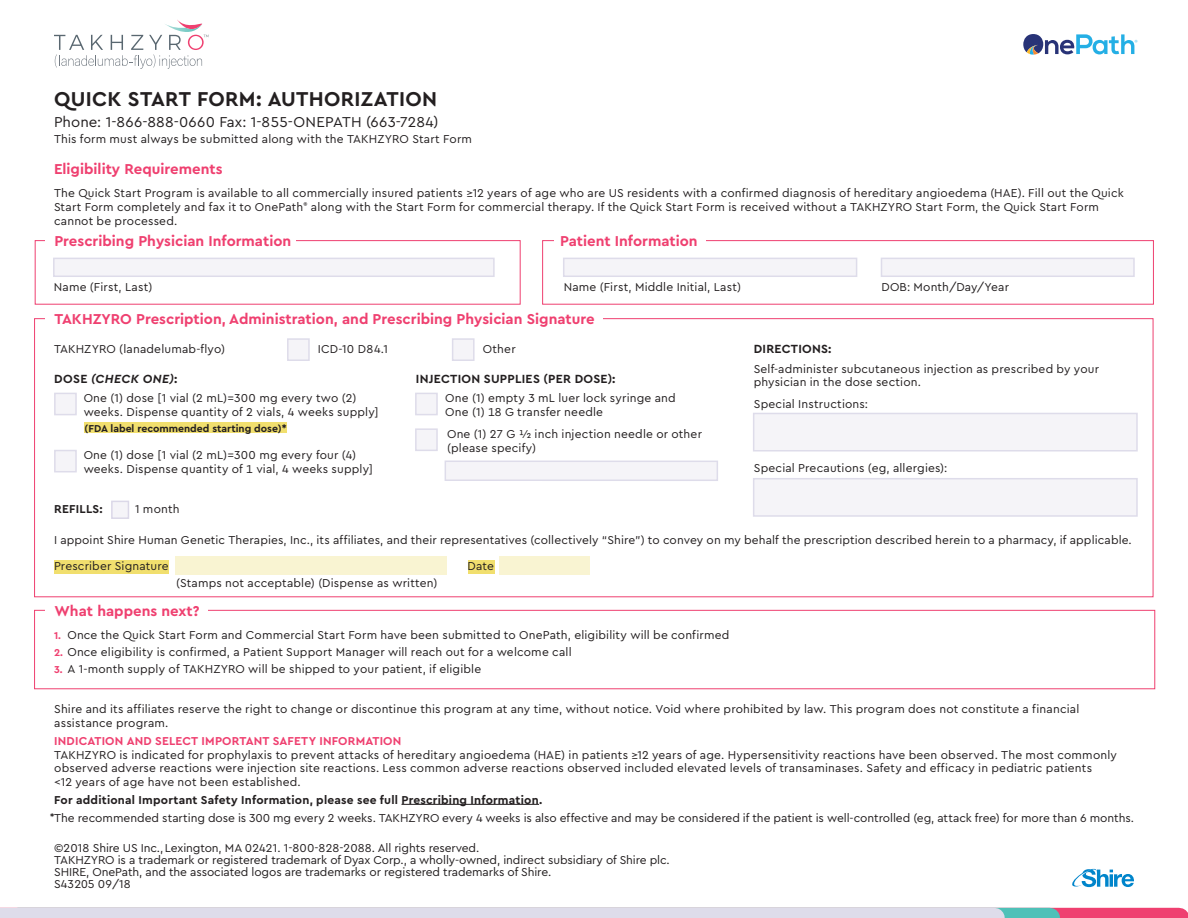
<style>
.page{position:relative;width:1188px;height:918px;background:#fff}
.page>*{position:absolute;margin:0;border:0;box-sizing:border-box;transform-origin:0 0}
.t1{font:700 21px "Cera GR";letter-spacing:.015em;color:#231f20}
.t2{font:700 15px "Cera GR";color:#ef4070}
.body_copy{font:15px "Cera GR";letter-spacing:.01em;color:#231f20}
.Subtitles{font:700 12.3px "Cera GR";letter-spacing:.02em;color:#231f20}
.t3{font:italic 700 12.3px "Cera GR";letter-spacing:.035em;color:#231f20}
.body_copy-2{font:12px/13.8px "Cera GR";letter-spacing:.01em;color:#231f20}
.body_copy-3{font:12px/12px "Cera GR";letter-spacing:-.01em;color:#231f20}
.body_copy-4{font:700 12px "Cera GR";letter-spacing:.015em;color:#231f20}
.t4{font:700 12px "Cera GR";letter-spacing:.015em;color:#ef4070}
.body_copy-5{font:700 10.5px "Cera GR";color:#231f20}
.s1{font-style:normal}
.s2{font-weight:700;font-size:10.5px;color:#ef4070}
</style>
<div class="page">
<div style="left:0;top:908px;width:1179px;height:10px;background:#ef4070"></div>
<svg style="left:994px;top:908px;width:56px;height:10px"></svg>
<div style="left:0;top:908px;width:994px;height:10px;background:#dedcea"></div>
<svg style="left:1023px;top:34px;width:114px;height:21px"></svg>
<svg style="left:54px;top:20px;width:155px;height:49px"></svg>
<svg style="left:542px;top:240px;width:612px;height:65px"></svg>
<div style="left:53px;top:258px;width:442px;height:19px;background:#f5f4f8;border:2px solid #dedcea"></div>
<div style="left:563px;top:258px;width:294px;height:19px;background:#f5f4f8;border:2px solid #dedcea"></div>
<div style="left:35px;top:240px;width:486px;height:65px;border:1px solid #ef4070"></div>
<div style="left:45px;top:234px;width:251px;height:18px;background:#fff"></div>
<div style="left:554px;top:234px;width:152px;height:18px;background:#fff"></div>
<div style="left:175px;top:556px;width:271px;height:19px;background:#f9f4d2"></div>
<div style="left:54px;top:560px;width:115px;height:13px;background:#f1df6e"></div>
<div style="left:499px;top:556px;width:91px;height:19px;background:#f9f4d2"></div>
<div style="left:468px;top:560px;width:27px;height:13px;background:#f1df6e"></div>
<div style="left:287px;top:338px;width:23px;height:23px;background:#f5f4f8;border:2px solid #dedcea"></div>
<div style="left:452px;top:338px;width:23px;height:23px;background:#f5f4f8;border:2px solid #dedcea"></div>
<div style="left:753px;top:413px;width:385px;height:39px;background:#f5f4f8;border:2px solid #dedcea"></div>
<div style="left:753px;top:478px;width:385px;height:39px;background:#f5f4f8;border:2px solid #dedcea"></div>
<div style="left:54px;top:393px;width:23px;height:22px;background:#f5f4f8;border:2px solid #dedcea"></div>
<div style="left:54px;top:450px;width:23px;height:22px;background:#f5f4f8;border:2px solid #dedcea"></div>
<div style="left:415px;top:428px;width:23px;height:23px;background:#f5f4f8;border:2px solid #dedcea"></div>
<div style="left:445px;top:461px;width:272px;height:19px;background:#f5f4f8"></div>
<div style="left:445px;top:461px;width:273px;height:20px;border:2px solid #dedcea"></div>
<div style="left:415px;top:393px;width:23px;height:22px;background:#f5f4f8;border:2px solid #dedcea"></div>
<div style="left:84px;top:422px;width:203px;height:11px;background:#f1df6e"></div>
<div style="left:111px;top:501px;width:18px;height:18px;background:#f5f4f8;border:2px solid #dbd8e8"></div>
<svg style="left:1072px;top:869px;width:62px;height:18px"></svg>
<div style="left:34px;top:610px;width:1121px;height:79px;border:1px solid #ef4070"></div>
<div style="left:45px;top:604px;width:163px;height:12px;background:#fff"></div>
<hr style="left:401px;top:804px;width:138px;height:1px;background:#231f20">
<p class="t1" style="left:54px;top:87px;width:384px">QUICK START FORM: AUTHORIZATION</p>
<p class="body_copy" style="left:54px;top:113px;width:386px">Phone: 1-866-888-0660 Fax: 1-855-ONEPATH (663-7284)</p>
<p class="body_copy-2" style="left:54px;top:132px;width:420px">This form must always be submitted along with the TAKHZYRO Start Form</p>
<p class="t2" style="left:54px;top:161px;width:170px">Eligibility Requirements</p>
<p class="body_copy-2" style="left:54px;top:186px;width:1071px">The Quick Start Program is available to all commercially insured patients ≥12 years of age who are US residents with a confirmed diagnosis of hereditary angioedema (HAE). Fill out the Quick<br>Start Form completely and fax it to OnePath<sup>®</sup> along with the Start Form for commercial therapy. If the Quick Start Form is received without a TAKHZYRO Start Form, the Quick Start Form cannot be processed.</p>
<p class="t2" style="left:54px;top:233px;width:238px">Prescribing Physician Information</p>
<p class="t2" style="left:560px;top:233px;width:139px">Patient Information</p>
<p class="body_copy-2" style="left:54px;top:280px;width:100px">Name (First, Last)</p>
<p class="body_copy-2" style="left:564px;top:280px;width:179px">Name (First, Middle Initial, Last)</p>
<p class="body_copy-2" style="left:881px;top:280px;width:129px">DOB: Month/Day/Year</p>
<p class="t2" style="left:54px;top:311px;width:542px">TAKHZYRO Prescription, Administration, and Prescribing Physician Signature</p>
<p class="body_copy-2" style="left:54px;top:342px;width:173px">TAKHZYRO (lanadelumab-flyo)</p>
<p class="body_copy-2" style="left:318px;top:342px;width:72px">ICD-10 D84.1</p>
<p class="body_copy-2" style="left:483px;top:342px;width:34px">Other</p>
<p class="Subtitles" style="left:754px;top:342px;width:79px">DIRECTIONS:</p>
<p class="body_copy-2" style="left:754px;top:362px;width:347px">Self-administer subcutaneous injection as prescribed by your physician in the dose section.</p>
<p class="body_copy-2" style="left:754px;top:398px;width:116px">Special Instructions:</p>
<p class="Subtitles" style="left:416px;top:372px;width:201px">INJECTION SUPPLIES (PER DOSE):</p>
<p class="body_copy-2" style="left:445px;top:391px;width:232px">One (1) empty 3 mL luer lock syringe and<br>One (1) 18 G transfer needle</p>
<p class="t3" style="left:54px;top:372px;width:125px"><span class="s1">DOSE</span> (CHECK ONE)<span class="s1">:</span></p>
<p class="body_copy-2" style="left:84px;top:391px;width:296px">One (1) dose [1 vial (2 mL)=300 mg every two (2) weeks. Dispense quantity of 2 vials, 4 weeks supply]</p>
<p class="body_copy-2" style="left:84px;top:449px;width:291px">One (1) dose [1 vial (2 mL)=300 mg every four (4) weeks. Dispense quantity of 1 vial, 4 weeks supply]</p>
<p class="body_copy-5" style="left:85px;top:422px;width:203px">(FDA label recommended starting dose)*</p>
<p class="body_copy-2" style="left:447px;top:427px;width:256px">One (1) 27 G 1/2 inch injection needle or other (please specify)</p>
<p class="body_copy-2" style="left:754px;top:461px;width:195px">Special Precautions (eg, allergies):</p>
<p class="body_copy-4" style="left:54px;top:502px;width:50px">REFILLS:</p>
<p class="body_copy-2" style="left:135px;top:502px;width:46px">1 month</p>
<p class="body_copy-2" style="left:54px;top:533px;width:1079px">I appoint Shire Human Genetic Therapies, Inc., its affiliates, and their representatives (collectively “Shire”) to convey on my behalf the prescription described herein to a pharmacy, if applicable.</p>
<p class="body_copy-2" style="left:176px;top:576px;width:263px">(Stamps not acceptable) (Dispense as written)</p>
<p class="body_copy-2" style="left:54px;top:559px;width:116px">Prescriber Signature</p>
<p class="body_copy-2" style="left:468px;top:559px;width:28px">Date</p>
<p class="t2" style="left:54px;top:603px;width:147px">What happens next?</p>
<p class="body_copy-2" style="left:54px;top:628px;width:677px"><span class="s2">1.</span> Once the Quick Start Form and Commercial Start Form have been submitted to OnePath, eligibility will be confirmed</p>
<p class="body_copy-2" style="left:54px;top:645px;width:519px"><span class="s2">2.</span> Once eligibility is confirmed, a Patient Support Manager will reach out for a welcome call</p>
<p class="body_copy-2" style="left:54px;top:662px;width:429px"><span class="s2">3.</span> A 1-month supply of TAKHZYRO will be shipped to your patient, if eligible</p>
<p class="body_copy-2" style="left:54px;top:703px;width:1027px">Shire and its affiliates reserve the right to change or discontinue this program at any time, without notice. Void where prohibited by law. This program does not constitute a financial assistance program.</p>
<p class="t4" style="left:54px;top:735px;width:349px">INDICATION AND SELECT IMPORTANT SAFETY INFORMATION</p>
<p class="body_copy-2" style="left:54px;top:748px;width:1064px">TAKHZYRO is indicated for prophylaxis to prevent attacks of hereditary angioedema (HAE) in patients ≥12 years of age. Hypersensitivity reactions have been observed. The most commonly observed adverse reactions were injection site reactions. Less common adverse reactions observed included elevated levels of transaminases. Safety and efficacy in pediatric patients<br>&lt;12 years of age have not been established.</p>
<p class="body_copy-4" style="left:54px;top:793px;width:490px">For additional Important Safety Information, please see full Prescribing Information.</p>
<p class="body_copy-2" style="left:50px;top:811px;width:1086px">*The recommended starting dose is 300 mg every 2 weeks. TAKHZYRO every 4 weeks is also effective and may be considered if the patient is well-controlled (eg, attack free) for more than 6 months.</p>
<p class="body_copy-3" style="left:54px;top:842px;width:427px">©2018 Shire US Inc., Lexington, MA 02421. 1-800-828-2088. All rights reserved.</p>
<p class="body_copy-3" style="left:54px;top:854px;width:617px">TAKHZYRO is a trademark or registered trademark of Dyax Corp., a wholly-owned, indirect subsidiary of Shire plc.<br>SHIRE, OnePath, and the associated logos are trademarks or registered trademarks of Shire.</p>
<p class="body_copy-2" style="left:54px;top:877px;width:78px">S43205 09/18</p>
</div>
